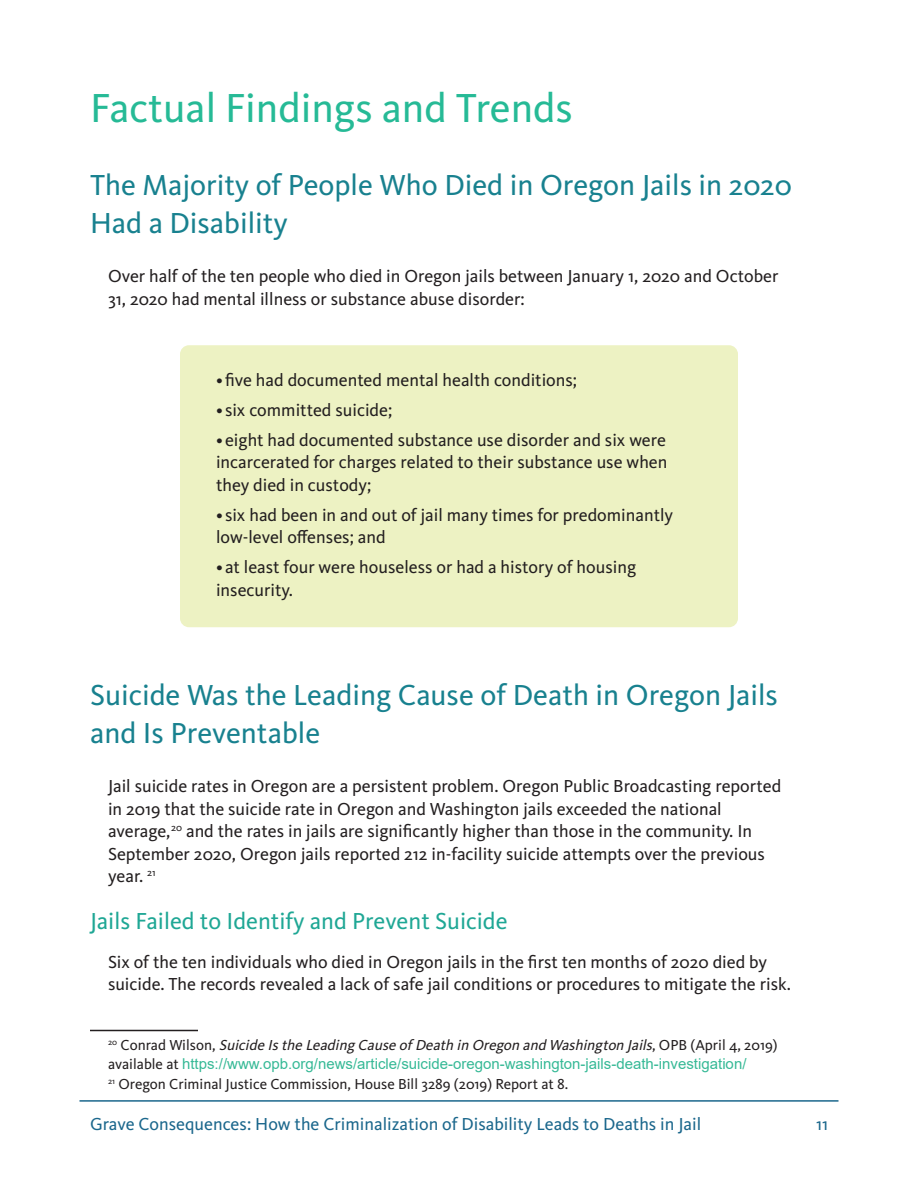
<style>
.page{position:relative;width:918px;height:1188px;background:#fff}
.page>*{position:absolute;margin:0;border:0;box-sizing:border-box;transform-origin:0 0}
.Heading__medium_gree{font:42px "Kievit Pro";color:#26ba96}
.Subhead_1__lighter_b{font:30px/37.5px "Kievit Pro";color:#18818f}
.Subhead_2__teal{font:24px "Kievit Pro";color:#1fa795}
.Body__black{font:18px/22.5px "Kievit Pro";color:#231f20}
.t1{font:18px "Kievit Pro";color:#1b678c}
.Footnote{font:15px/19.5px "Arial";color:#36b996}
.Footnote-2{font:15px "Kievit Pro";color:#231f20}
.s1{font-family:"Kievit Pro";color:#231f20}
.s2{font-family:"Kievit Pro";font-style:italic;color:#231f20}
</style>
<div class="page">
<hr style="left:80px;top:1100px;width:758px;height:2px;background:#1b678c">
<div style="left:180px;top:345px;width:558px;height:72px;background:#edf2c3;border-radius:9px"></div>
<div style="left:180px;top:405px;width:558px;height:117px;background:#edf2c3;border-radius:9px"></div>
<div style="left:180px;top:480px;width:558px;height:95px;background:#edf2c3;border-radius:9px"></div>
<div style="left:180px;top:533px;width:558px;height:94px;background:#edf2c3;border-radius:9px"></div>
<hr style="left:90px;top:1030px;width:108px;height:1px;background:#231f20">
<h1 class="Heading__medium_gree" style="left:90px;top:83px;width:484px">Factual Findings and Trends</h1>
<h2 class="Subhead_1__lighter_b" style="left:90px;top:166px;width:704px">The Majority of People Who Died in Oregon Jails in 2020<br>Had a Disability</h2>
<p class="Body__black" style="left:108px;top:265px;width:672px">Over half of the ten people who died in Oregon jails between January 1, 2020 and October<br>31, 2020 had mental illness or substance abuse disorder:</p>
<p class="Body__black" style="left:216px;top:369px;width:363px">•five had documented mental health conditions;</p>
<p class="Body__black" style="left:216px;top:399px;width:178px">• six committed suicide;</p>
<p class="Body__black" style="left:216px;top:429px;width:453px;text-align:justify">•eight had documented substance use disorder and six were incarcerated for charges related to their substance use when they died in custody;</p>
<p class="Body__black" style="left:216px;top:504px;width:459px">• six had been in and out of jail many times for predominantly low-level offenses; and</p>
<p class="Body__black" style="left:216px;top:556px;width:422px">• at least four were houseless or had a history of housing insecurity.</p>
<h2 class="Subhead_1__lighter_b" style="left:90px;top:676px;width:689px">Suicide Was the Leading Cause of Death in Oregon Jails and Is Preventable</h2>
<p class="Body__black" style="left:108px;top:775px;width:675px">Jail suicide rates in Oregon are a persistent problem. Oregon Public Broadcasting reported in 2019 that the suicide rate in Oregon and Washington jails exceeded the national average,<sup>20</sup> and the rates in jails are significantly higher than those in the community. In September 2020, Oregon jails reported 212 in-facility suicide attempts over the previous year. <sup>21</sup></p>
<h3 class="Subhead_2__teal" style="left:90px;top:907px;width:419px">Jails Failed to Identify and Prevent Suicide</h3>
<p class="Body__black" style="left:108px;top:951px;width:684px">Six of the ten individuals who died in Oregon jails in the first ten months of 2020 died by suicide. The records revealed a lack of safe jail conditions or procedures to mitigate the risk.</p>
<p class="Footnote" style="left:108px;top:1035px;width:671px"><sup>2</sup> <sup>0</sup> <span class="s1">C o n r a d W i l s o n ,</span> <span class="s2">Suicide Isthe Leading Cause of Death in Oregon and Washington Jails</span><span class="s1">, O P B (A p r i l 4 , 2 0 1 9 ) available at</span> https://www.opb.org/news/article/suicide-oregon-washington-jails-death-investigation/</p>
<p class="Footnote-2" style="left:108px;top:1075px;width:462px"><sup>21</sup> Oregon Criminal Justice Commission, House Bill 3289 (2019) Report at 8.</p>
<p class="t1" style="left:90px;top:1113px;width:613px">Grave Consequences: How the Criminalization of Disability Leads to Deaths in Jail</p>
<p class="t1" style="left:816px;top:1113px;width:13px">11</p>
</div>
